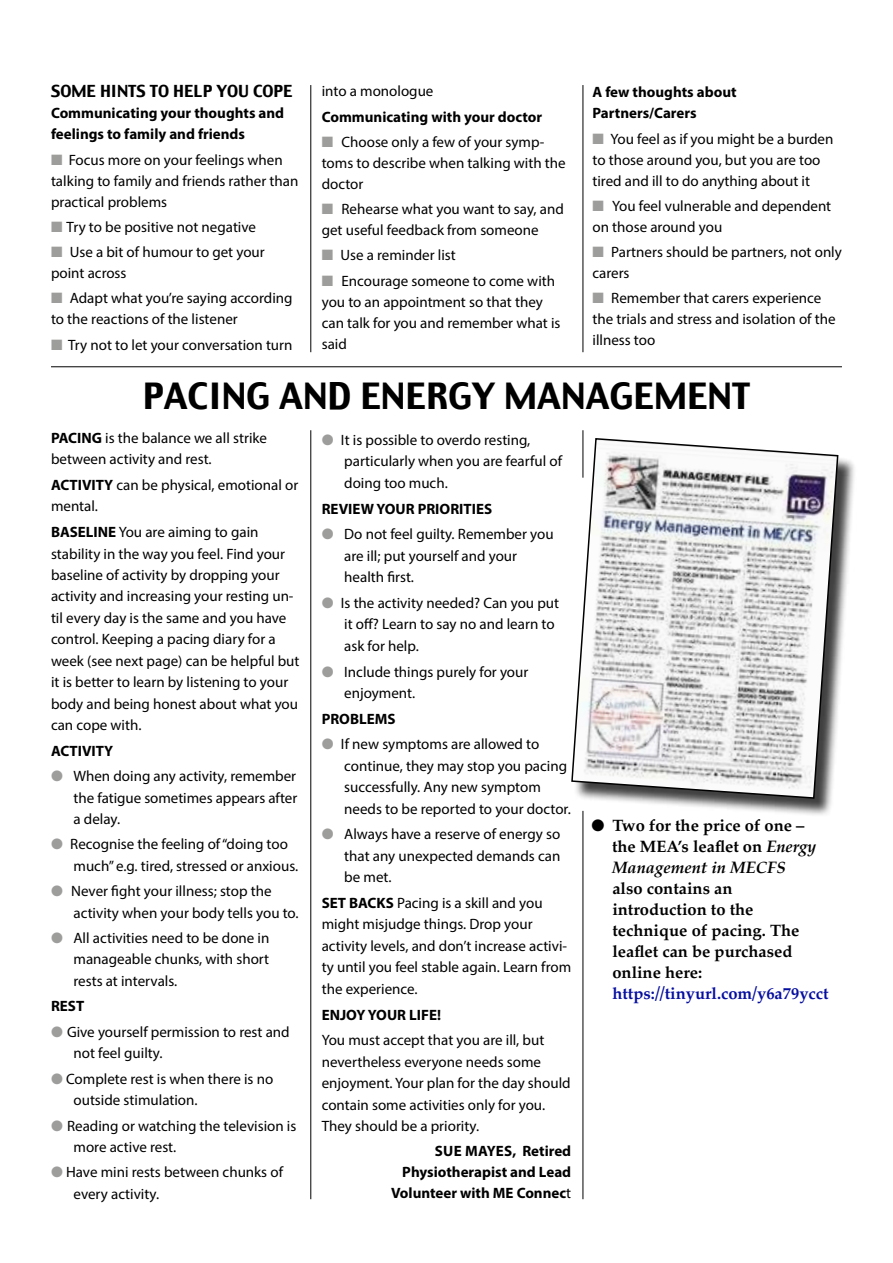
<style>
.page{position:relative;width:893px;height:1263px;background:#fff}
.page>*{position:absolute;margin:0;border:0;box-sizing:border-box;transform-origin:0 0}
.t1{font:36px "Charcoal";color:#000}
.t2{font:700 16.5px/21px "Palatino";color:#000}
.t3{font:700 16.5px "Palatino";color:#060e9f}
.t4{font:16.5px "Charcoal";color:#000}
.t5{font:15px/21.5px "Myriad Pro";color:#000}
.t6{font:700 15px/21px "Myriad Pro";color:#000}
.s1{color:#9d9d9c}
.s2{font-weight:700}
.s3{font-weight:400}
.s4{font-style:italic}
</style>
<div class="page">
<hr style="left:310px;top:85px;width:1px;height:1113px;background:#000">
<hr style="left:582px;top:85px;width:1px;height:1113px;background:#000">
<div style="left:271px;top:352px;width:348px;height:78px;background:#fff"></div>
<hr style="left:51px;top:366px;width:791px;height:1px;background:#000">
<div style="left:573px;top:440px;width:284px;height:377px;background:#000;opacity:.75"></div>
<svg style="left:571px;top:437px;width:268px;height:362px"></svg>
<p class="t4" style="left:51px;top:85px;width:243px">SOME HINTS TO HELP YOU COPE</p>
<p class="t6" style="left:51px;top:104px;width:235px">Communicating your thoughts and feelings to family and friends</p>
<p class="t5" style="left:51px;top:150px;width:249px;line-height:21px"><span class="s1">■</span> Focus more on your feelings when talking to family and friends rather than practical problems</p>
<p class="t5" style="left:51px;top:217px;width:206px"><span class="s1">■</span> Try to be positive not negative</p>
<p class="t5" style="left:51px;top:243px;width:215px;line-height:21px"><span class="s1">■</span> Use a bit of humour to get your point across</p>
<p class="t5" style="left:51px;top:289px;width:243px;line-height:21px"><span class="s1">■</span> Adapt what you’re saying according to the reactions of the listener</p>
<p class="t5" style="left:51px;top:335px;width:243px"><span class="s1">■</span> Try not to let your conversation turn</p>
<p class="t5" style="left:322px;top:82px;width:113px">into a monologue</p>
<p class="t6" style="left:322px;top:107px;width:222px">Communicating with your doctor</p>
<p class="t5" style="left:322px;top:132px;width:245px;line-height:21px"><span class="s1">■</span> Choose only a few of your symp&shy;toms to describe when talking with the doctor</p>
<p class="t5" style="left:322px;top:200px;width:243px;line-height:21px"><span class="s1">■</span> Rehearse what you want to say, and get useful feedback from someone</p>
<p class="t5" style="left:322px;top:246px;width:135px"><span class="s1">■</span> Use a reminder list</p>
<p class="t5" style="left:322px;top:271px;width:240px;line-height:21px"><span class="s1">■</span> Encourage someone to come with you to an appointment so that they can talk for you and remember what is said</p>
<p class="t6" style="left:592px;top:83px;width:146px">A few thoughts about<br>Partners/Carers</p>
<p class="t5" style="left:592px;top:129px;width:242px;line-height:21px"><span class="s1">■</span> You feel as if you might be a burden to those around you, but you are too tired and ill to do anything about it</p>
<p class="t5" style="left:592px;top:196px;width:240px;line-height:21px"><span class="s1">■</span> You feel vulnerable and dependent on those around you</p>
<p class="t5" style="left:592px;top:243px;width:251px;line-height:21px"><span class="s1">■</span> Partners should be partners, not only carers</p>
<p class="t5" style="left:592px;top:289px;width:245px;line-height:21px"><span class="s1">■</span> Remember that carers experience the trials and stress and isolation of the illness too</p>
<h1 class="t1" style="left:143px;top:381px;width:608px">PACING AND ENERGY MANAGEMENT</h1>
<p class="t5" style="left:51px;top:428px;width:217px"><span class="s2">PACING</span> is the balance we all strike between activity and rest.</p>
<p class="t5" style="left:51px;top:475px;width:249px"><span class="s2">ACTIVITY</span> can be physical, emotional or mental.</p>
<p class="t5" style="left:51px;top:522px;width:250px"><span class="s2">BASELINE</span> You are aiming to gain stability in the way you feel. Find your baseline of activity by dropping your activity and increasing your resting un&shy;til every day is the same and you have control. Keeping a pacing diary for a week (see next page) can be helpful but it is better to learn by listening to your body and being honest about what you can cope with.</p>
<p class="t6" style="left:51px;top:741px;width:64px">ACTIVITY</p>
<p class="t5" style="left:73px;top:766px;width:225px;text-align:justify;text-indent:-22px"><span class="s1">●</span> When doing any activity, remember the fatigue sometimes appears after a delay.</p>
<p class="t5" style="left:73px;top:835px;width:226px;text-indent:-22px"><span class="s1">●</span> Recognise the feeling of “doing too much” e.g. tired, stressed or anxious.</p>
<p class="t5" style="left:73px;top:881px;width:226px;text-indent:-22px"><span class="s1">●</span> Never fight your illness; stop the activity when your body tells you to.</p>
<p class="t5" style="left:73px;top:928px;width:197px;text-align:justify;text-indent:-22px"><span class="s1">●</span> All activities need to be done in manageable chunks, with short rests at intervals.</p>
<p class="t6" style="left:51px;top:996px;width:35px">REST</p>
<p class="t5" style="left:73px;top:1022px;width:218px;text-indent:-22px"><span class="s1">●</span> Give yourself permission to rest and not feel guilty.</p>
<p class="t5" style="left:73px;top:1069px;width:201px;text-indent:-22px"><span class="s1">●</span> Complete rest is when there is no outside stimulation.</p>
<p class="t5" style="left:73px;top:1115px;width:224px;text-indent:-22px"><span class="s1">●</span> Reading or watching the television is more active rest.</p>
<p class="t5" style="left:73px;top:1162px;width:211px;text-indent:-22px"><span class="s1">●</span> Have mini rests between chunks of every activity.</p>
<p class="t5" style="left:344px;top:430px;width:219px;text-indent:-22px"><span class="s1">●</span> It is possible to overdo resting, particularly when you are fearful of doing too much.</p>
<p class="t6" style="left:322px;top:499px;width:172px">REVIEW YOUR PRIORITIES</p>
<p class="t5" style="left:344px;top:525px;width:211px;text-indent:-22px"><span class="s1">●</span> Do not feel guilty. Remember you are ill; put yourself and your health first.</p>
<p class="t5" style="left:344px;top:593px;width:216px;text-indent:-22px"><span class="s1">●</span> Is the activity needed? Can you put it off? Learn to say no and learn to ask for help.</p>
<p class="t5" style="left:344px;top:662px;width:185px;text-indent:-22px"><span class="s1">●</span> Include things purely for your enjoyment.</p>
<p class="t6" style="left:322px;top:709px;width:75px">PROBLEMS</p>
<p class="t5" style="left:344px;top:734px;width:228px;text-indent:-22px"><span class="s1">●</span> If new symptoms are allowed to continue, they may stop you pacing successfully. Any new symptom needs to be reported to your doctor.</p>
<p class="t5" style="left:344px;top:824px;width:218px;text-align:justify;text-indent:-22px"><span class="s1">●</span> Always have a reserve of energy so that any unexpected demands can be met.</p>
<p class="t5" style="left:322px;top:893px;width:251px"><span class="s2">SET BACKS</span> Pacing is a skill and you might misjudge things. Drop your activity levels, and don’t increase activi&shy;ty until you feel stable again. Learn from the experience.</p>
<p class="t6" style="left:322px;top:1005px;width:121px">ENJOY YOUR LIFE!</p>
<p class="t5" style="left:322px;top:1030px;width:250px">You must accept that you are ill, but nevertheless everyone needs some enjoyment. Your plan for the day should contain some activities only for you.<br>They should be a priority.</p>
<p class="t6" style="left:391px;top:1141px;width:182px;text-align:right">SUE MAYES, Retired<br>Physiotherapist and Lead<br>Volunteer with ME Connec<span class="s3">t</span></p>
<p class="t2" style="left:612px;top:816px;width:206px;text-indent:-21px">● Two for the price of one – the MEA’s leaflet on <span class="s4">Energy<br>Management in MECFS</span></p>
<p class="t2" style="left:612px;top:879px;width:188px">also contains an introduction to the technique of pacing. The leaflet can be purchased online here:</p>
<p class="t3" style="left:612px;top:985px;width:218px">https://tinyurl.com/y6a79ycct</p>
</div>
